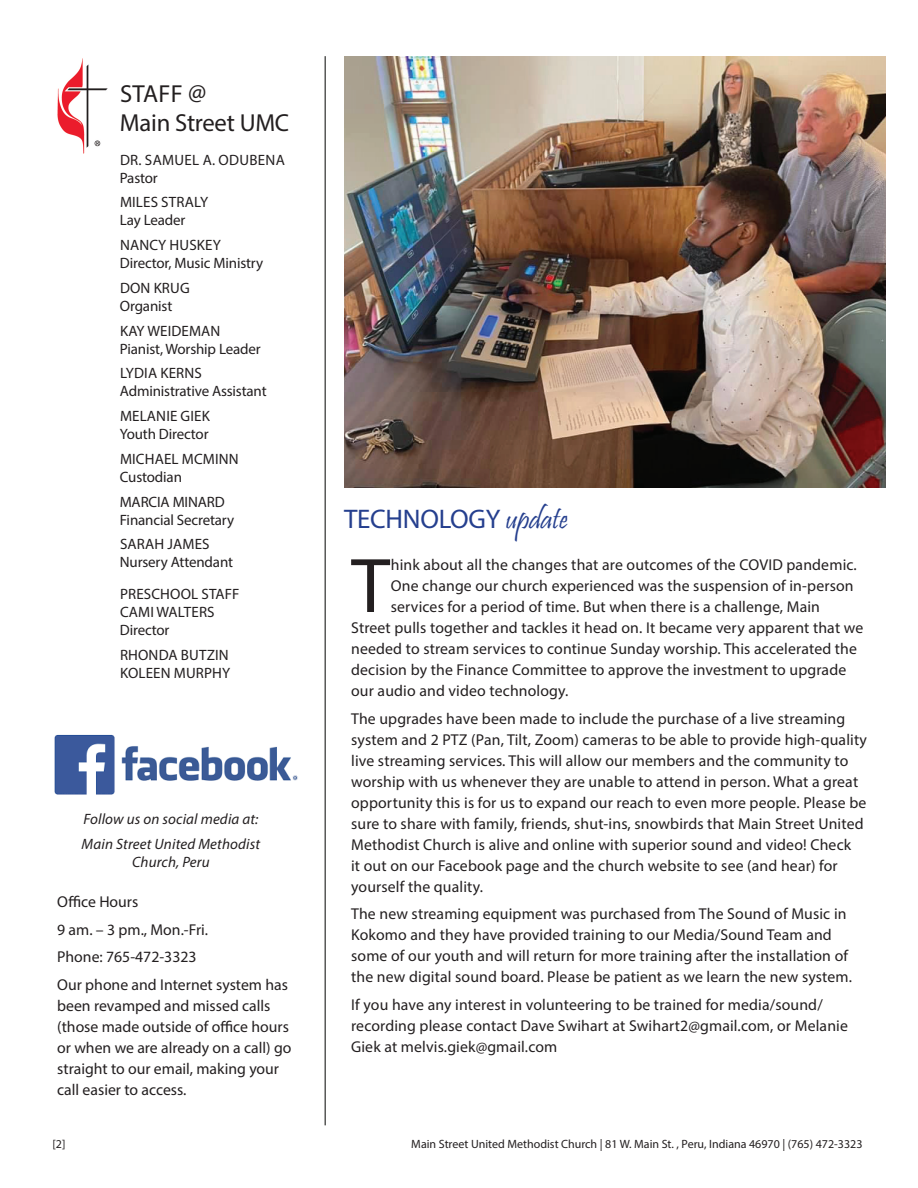
<style>
.page{position:relative;width:918px;height:1188px;background:#fff}
.page>*{position:absolute;margin:0;border:0;box-sizing:border-box;transform-origin:0 0}
.t1{font:78px "Myriad Pro";color:#231f20}
.t2{font:27px "Myriad Pro";letter-spacing:-.01em;color:#253f8e}
.t3{font:24.6px/29.5px "Myriad Pro";letter-spacing:-.01em;color:#231f20}
.t4{font:15.75px/21px "Myriad Pro";letter-spacing:.01em;color:#231f20}
.t5{font:15px/18px "Myriad Pro";letter-spacing:-.01em;color:#231f20}
.t6{font:15px/18px "Myriad Pro";letter-spacing:.01em;color:#231f20}
.t7{font:italic 15px/24.8px "Myriad Pro";letter-spacing:.01em;color:#231f20}
.t8{font:15px/18px "Myriad Pro";letter-spacing:.02em;color:#231f20}
.t9{font:12px "Myriad Pro";color:#231f20}
.s1{font-family:"Pristina";font-size:30px}
</style>
<div class="page">
<img style="left:57px;top:58px;width:51px;height:96px">
<img style="left:54px;top:734px;width:244px;height:61px">
<hr style="left:325px;top:56px;width:1px;height:1069px;background:#040503">
<img style="left:345px;top:56px;width:540px;height:432px">
<h3 class="t3" style="left:120px;top:78px;width:171px">STAFF @<br>Main Street UMC</h3>
<p class="t8" style="left:120px;top:150px;width:166px">DR. SAMUEL A. ODUBENA<br>Pastor</p>
<p class="t5" style="left:120px;top:193px;width:90px">MILES STRALY<br>Lay Leader</p>
<p class="t5" style="left:120px;top:236px;width:145px">NANCY HUSKEY<br>Director, Music Ministry</p>
<p class="t5" style="left:120px;top:279px;width:71px">DON KRUG<br>Organist</p>
<p class="t5" style="left:120px;top:321px;width:142px">KAY WEIDEMAN<br>Pianist, Worship Leader</p>
<p class="t5" style="left:120px;top:364px;width:148px">LYDIA KERNS<br>Administrative Assistant</p>
<p class="t5" style="left:120px;top:407px;width:92px">MELANIE GIEK<br>Youth Director</p>
<p class="t6" style="left:120px;top:450px;width:120px">MICHAEL MCMINN<br>Custodian</p>
<p class="t5" style="left:120px;top:492px;width:116px">MARCIA MINARD<br>Financial Secretary</p>
<p class="t5" style="left:120px;top:535px;width:115px">SARAH JAMES<br>Nursery Attendant</p>
<p class="t6" style="left:120px;top:585px;width:121px">PRESCHOOL STAFF<br>CAMI WALTERS<br>Director</p>
<p class="t6" style="left:120px;top:645px;width:112px">RHONDA BUTZIN<br>KOLEEN MURPHY</p>
<p class="t7" style="left:82px;top:806px;width:180px">Follow us on social media at:<br>Main Street United Methodist</p>
<p class="t7" style="left:132px;top:849px;width:79px">Church, Peru</p>
<p class="t4" style="left:57px;top:887px;width:232px;line-height:27.8px">Office Hours<br>9 am. – 3 pm., Mon.-Fri.<br>Phone: 765-472-3323<br>Our phone and Internet system has</p>
<p class="t4" style="left:57px;top:995px;width:236px">been revamped and missed calls (those made outside of office hours or when we are already on a call) go straight to our email, making your call easier to access.</p>
<h2 class="t2" style="left:344px;top:502px;width:225px">TECHNOLOGY <span class="s1">update</span></h2>
<h1 class="t1" style="left:351px;top:538px;width:40px">T</h1>
<p class="t4" style="left:391px;top:554px;width:468px">hink about all the changes that are outcomes of the COVID pandemic.</p>
<p class="t4" style="left:391px;top:575px;width:464px">One change our church experienced was the suspension of in-person</p>
<p class="t4" style="left:391px;top:596px;width:431px">services for a period of time. But when there is a challenge, Main</p>
<p class="t4" style="left:351px;top:617px;width:514px">Street pulls together and tackles it head on. It became very apparent that we</p>
<p class="t4" style="left:351px;top:638px;width:507px">needed to stream services to continue Sunday worship. This accelerated the</p>
<p class="t4" style="left:351px;top:659px;width:497px">decision by the Finance Committee to approve the investment to upgrade</p>
<p class="t4" style="left:351px;top:680px;width:219px">our audio and video technology.</p>
<p class="t4" style="left:351px;top:708px;width:517px">The upgrades have been made to include the purchase of a live streaming system and 2 PTZ (Pan, Tilt, Zoom) cameras to be able to provide high-quality live streaming services. This will allow our members and the community to worship with us whenever they are unable to attend in person. What a great opportunity this is for us to expand our reach to even more people. Please be sure to share with family, friends, shut-ins, snowbirds that Main Street United Methodist Church is alive and online with superior sound and video! Check<br>it out on our Facebook page and the church website to see (and hear) for yourself the quality.</p>
<p class="t4" style="left:351px;top:903px;width:503px">The new streaming equipment was purchased from The Sound of Music in Kokomo and they have provided training to our Media/Sound Team and some of our youth and will return for more training after the installation of the new digital sound board. Please be patient as we learn the new system.</p>
<p class="t4" style="left:351px;top:994px;width:498px">If you have any interest in volunteering to be trained for media/sound/ recording please contact Dave Swihart at Swihart2@gmail.com, or Melanie<br>Giek at melvis.giek@gmail.com</p>
<p class="t9" style="left:52px;top:1136px;width:14px">[2]</p>
<p class="t9" style="left:411px;top:1136px;width:453px">Main Street United Methodist Church | 81 W. Main St. , Peru, Indiana 46970 | (765) 472-3323</p>
</div>
